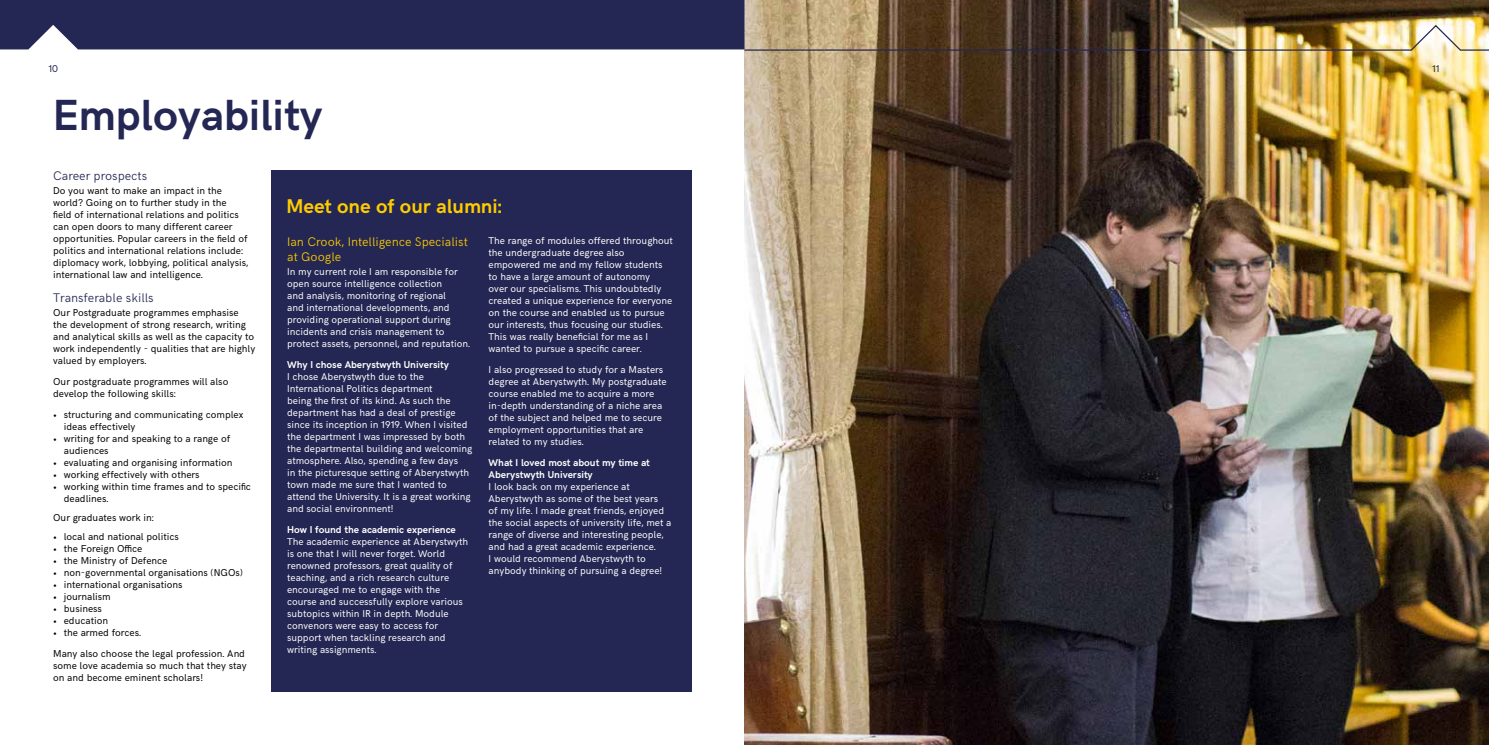
<style>
.page{position:relative;width:1489px;height:745px;background:#fff}
.page>*{position:absolute;margin:0;border:0;box-sizing:border-box;transform-origin:0 0}
.t1{font:700 43.75px "HK Grotesk";color:#242753}
.t2{font:700 20px "HK Grotesk";color:#fc0}
.t3{font:300 12.5px/15px "HK Grotesk";color:#fc0}
.t4{font:300 12.5px "HK Grotesk";color:#242753}
.t5{font:10px/12px "HK Grotesk";color:#fff}
.t6{font:10px/12px "HK Grotesk";color:#000}
.t7{font:700 10px/12px "HK Grotesk";color:#fff}
.t8{font:10px "HK Grotesk";color:#242753}
</style>
<div class="page">
<img style="left:744px;top:52px;width:744px;height:692px">
<div style="left:271px;top:170px;width:420px;height:521px;background:#242753"></div>
<img style="left:0;top:0;width:1488px;height:52px">
<p class="t8" style="left:48px;top:61px;width:11px">10</p>
<p class="t8" style="left:1431px;top:61px;width:9px">11</p>
<h1 class="t1" style="left:53px;top:82px;width:271px">Employability</h1>
<p class="t4" style="left:53px;top:167px;width:95px">Career prospects</p>
<p class="t6" style="left:53px;top:184px;width:197px">Do you want to make an impact in the world? Going on to further study in the<br>field of international relations and politics can open doors to many different career opportunities. Popular careers in the field of politics and international relations include: diplomacy work, lobbying, political analysis, international law and intelligence.</p>
<p class="t4" style="left:53px;top:288px;width:102px">Transferable skills</p>
<p class="t6" style="left:53px;top:305px;width:203px">Our Postgraduate programmes emphasise the development of strong research, writing and analytical skills as well as the capacity to work independently - qualities that are highly valued by employers.</p>
<p class="t6" style="left:53px;top:374px;width:177px">Our postgraduate programmes will also develop the following skills:</p>
<p class="t6" style="left:64px;top:407px;width:181px;text-indent:-11px">• structuring and communicating complex ideas effectively</p>
<p class="t6" style="left:64px;top:431px;width:168px;text-indent:-11px">• writing for and speaking to a range of audiences</p>
<p class="t6" style="left:53px;top:455px;width:181px">• evaluating and organising information</p>
<p class="t6" style="left:53px;top:467px;width:148px">• working effectively with others</p>
<p class="t6" style="left:64px;top:479px;width:189px;text-indent:-11px">• working within time frames and to specific deadlines.</p>
<p class="t6" style="left:53px;top:510px;width:102px">Our graduates work in:</p>
<p class="t6" style="left:53px;top:529px;width:127px">• local and national politics</p>
<p class="t6" style="left:53px;top:541px;width:91px">• the Foreign Office</p>
<p class="t6" style="left:53px;top:553px;width:116px">• the Ministry of Defence</p>
<p class="t6" style="left:53px;top:565px;width:191px">• non-governmental organisations (NGOs)</p>
<p class="t6" style="left:53px;top:577px;width:131px">• international organisations</p>
<p class="t6" style="left:53px;top:589px;width:59px">• journalism</p>
<p class="t6" style="left:53px;top:601px;width:50px">• business</p>
<p class="t6" style="left:53px;top:613px;width:56px">• education</p>
<p class="t6" style="left:53px;top:621px;width:193px;line-height:20.9px">• the armed forces.<br>Many also choose the legal profession. And</p>
<p class="t6" style="left:53px;top:658px;width:195px">some love academia so much that they stay on and become eminent scholars!</p>
<h2 class="t2" style="left:286px;top:191px;width:217px">Meet one of our alumni:</h2>
<p class="t3" style="left:287px;top:233px;width:182px">Ian Crook, Intelligence Specialist at Google</p>
<p class="t5" style="left:287px;top:264px;width:184px">In my current role I am responsible for open source intelligence collection<br>and analysis, monitoring of regional<br>and international developments, and providing operational support during incidents and crisis management to protect assets, personnel, and reputation.</p>
<p class="t7" style="left:287px;top:357px;width:163px">Why I chose Aberystwyth University</p>
<p class="t5" style="left:287px;top:369px;width:187px">I chose Aberystwyth due to the International Politics department<br>being the first of its kind. As such the department has had a deal of prestige since its inception in 1919. When I visited the department I was impressed by both the departmental building and welcoming atmosphere. Also, spending a few days<br>in the picturesque setting of Aberystwyth town made me sure that I wanted to attend the University. It is a great working and social environment!</p>
<p class="t7" style="left:287px;top:522px;width:170px">How I found the academic experience</p>
<p class="t5" style="left:287px;top:534px;width:182px">The academic experience at Aberystwyth is one that I will never forget. World renowned professors, great quality of teaching, and a rich research culture encouraged me to engage with the course and successfully explore various subtopics within IR in depth. Module convenors were easy to access for support when tackling research and writing assignments.</p>
<p class="t5" style="left:488px;top:234px;width:186px">The range of modules offered throughout the undergraduate degree also empowered me and my fellow students to have a large amount of autonomy<br>over our specialisms. This undoubtedly created a unique experience for everyone on the course and enabled us to pursue our interests, thus focusing our studies.<br>This was really beneficial for me as I wanted to pursue a specific career.</p>
<p class="t5" style="left:488px;top:362px;width:179px">I also progressed to study for a Masters degree at Aberystwyth. My postgraduate course enabled me to acquire a more in-depth understanding of a niche area of the subject and helped me to secure employment opportunities that are related to my studies.</p>
<p class="t7" style="left:488px;top:455px;width:163px">What I loved most about my time at<br>Aberystwyth University</p>
<p class="t5" style="left:488px;top:479px;width:184px">I look back on my experience at Aberystwyth as some of the best years<br>of my life. I made great friends, enjoyed the social aspects of university life, met a range of diverse and interesting people, and had a great academic experience.<br>I would recommend Aberystwyth to anybody thinking of pursuing a degree!</p>
</div>
